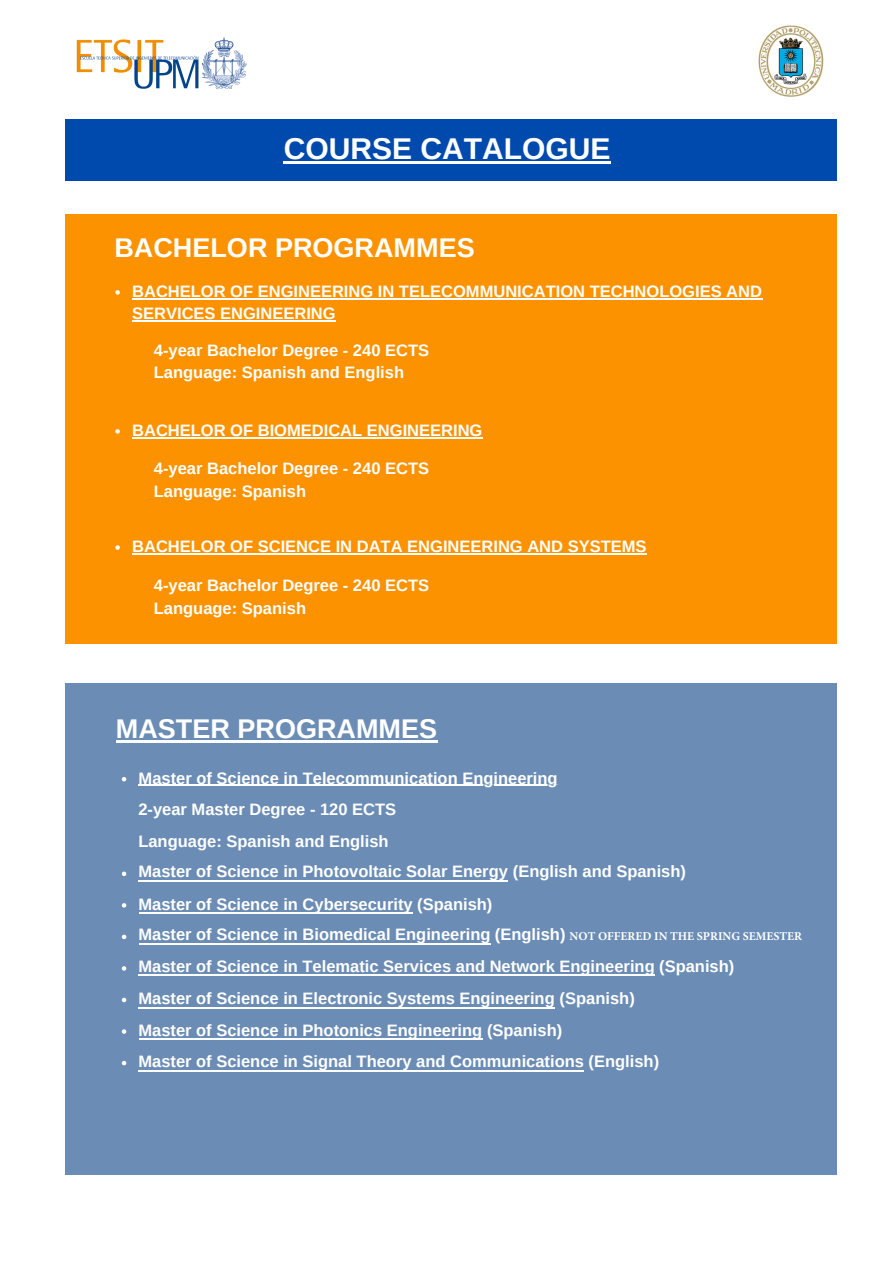
<style>
.page{position:relative;width:894px;height:1264px;background:#fff}
.page>*{position:absolute;margin:0;border:0;box-sizing:border-box;transform-origin:0 0}
.t1{font:700 30px "Arimo";color:#fff}
.t2{font:700 27px "Arimo";color:#fff}
.t3{font:700 16.5px/31.5px "Arimo";color:#fff}
.s1{font-family:"Minion Pro";font-size:12px}
</style>
<div class="page">
<div style="left:65px;top:119px;width:771px;height:62px;background:#004aad"></div>
<div style="left:65px;top:215px;width:771px;height:429px;background:#fc9200"></div>
<img style="left:76px;top:37px;width:170px;height:51px">
<img style="left:758px;top:25px;width:66px;height:72px">
<svg style="left:115px;top:290px;width:5px;height:5px"></svg>
<hr style="left:132px;top:298px;width:630px;height:1px;background:#fff">
<hr style="left:132px;top:320px;width:204px;height:2px;background:#fff">
<svg style="left:115px;top:429px;width:5px;height:4px"></svg>
<hr style="left:132px;top:437px;width:350px;height:1px;background:#fff">
<svg style="left:115px;top:545px;width:5px;height:5px"></svg>
<hr style="left:132px;top:553px;width:514px;height:1px;background:#fff">
<hr style="left:283px;top:161px;width:327px;height:3px;background:#fff">
<div style="left:65px;top:683px;width:771px;height:491px;background:#6a8cb5"></div>
<hr style="left:116px;top:740px;width:321px;height:2px;background:#fff">
<svg style="left:122px;top:777px;width:4px;height:4px"></svg>
<hr style="left:139px;top:784px;width:419px;height:2px;background:#fff">
<svg style="left:122px;top:871px;width:4px;height:5px"></svg>
<svg style="left:122px;top:903px;width:4px;height:4px"></svg>
<svg style="left:122px;top:934px;width:4px;height:5px"></svg>
<svg style="left:122px;top:966px;width:4px;height:4px"></svg>
<svg style="left:122px;top:997px;width:4px;height:5px"></svg>
<svg style="left:122px;top:1029px;width:4px;height:4px"></svg>
<svg style="left:122px;top:1060px;width:4px;height:5px"></svg>
<hr style="left:139px;top:880px;width:369px;height:1px;background:#fff">
<hr style="left:139px;top:912px;width:273px;height:1px;background:#fff">
<hr style="left:139px;top:943px;width:351px;height:1px;background:#fff">
<hr style="left:139px;top:974px;width:515px;height:1px;background:#fff">
<hr style="left:139px;top:1007px;width:415px;height:1px;background:#fff">
<hr style="left:139px;top:1038px;width:343px;height:1px;background:#fff">
<hr style="left:139px;top:1070px;width:445px;height:1px;background:#fff">
<p class="t1" style="left:283px;top:132px;width:328px">COURSE CATALOGUE</p>
<p class="t2" style="left:114px;top:233px;width:362px">BACHELOR PROGRAMMES</p>
<p class="t3" style="left:132px;top:280px;width:631px;line-height:22.5px">BACHELOR OF ENGINEERING IN TELECOMMUNICATION TECHNOLOGIES AND<br>SERVICES ENGINEERING</p>
<p class="t3" style="left:154px;top:334px;width:277px">4-year Bachelor Degree - 240 ECTS</p>
<p class="t3" style="left:154px;top:357px;width:252px">Language: Spanish and English</p>
<p class="t3" style="left:132px;top:414px;width:351px">BACHELOR OF BIOMEDICAL ENGINEERING</p>
<p class="t3" style="left:154px;top:453px;width:277px">4-year Bachelor Degree - 240 ECTS</p>
<p class="t3" style="left:154px;top:475px;width:154px">Language: Spanish</p>
<p class="t3" style="left:132px;top:530px;width:515px">BACHELOR OF SCIENCE IN DATA ENGINEERING AND SYSTEMS</p>
<p class="t3" style="left:154px;top:574px;width:277px;line-height:22.5px">4-year Bachelor Degree - 240 ECTS<br>Language: Spanish</p>
<p class="t2" style="left:116px;top:713px;width:323px">MASTER PROGRAMMES</p>
<p class="t3" style="left:139px;top:762px;width:420px">Master of Science in Telecommunication Engineering</p>
<p class="t3" style="left:138px;top:793px;width:549px;line-height:31px">2-year Master Degree - 120 ECTS<br>Language: Spanish and English<br>Master of Science in Photovoltaic Solar Energy (English and Spanish)</p>
<p class="t3" style="left:138px;top:888px;width:665px">Master of Science in Cybersecurity (Spanish)<br>Master of Science in Biomedical Engineering (English) <span class="s1">NOT OFFERED IN THE SPRING SEMESTER </span>Master of Science in Telematic Services and Network Engineering (Spanish)<br>Master of Science in Electronic Systems Engineering (Spanish)<br>Master of Science in Photonics Engineering (Spanish)<br>Master of Science in Signal Theory and Communications (English)</p>
</div>
